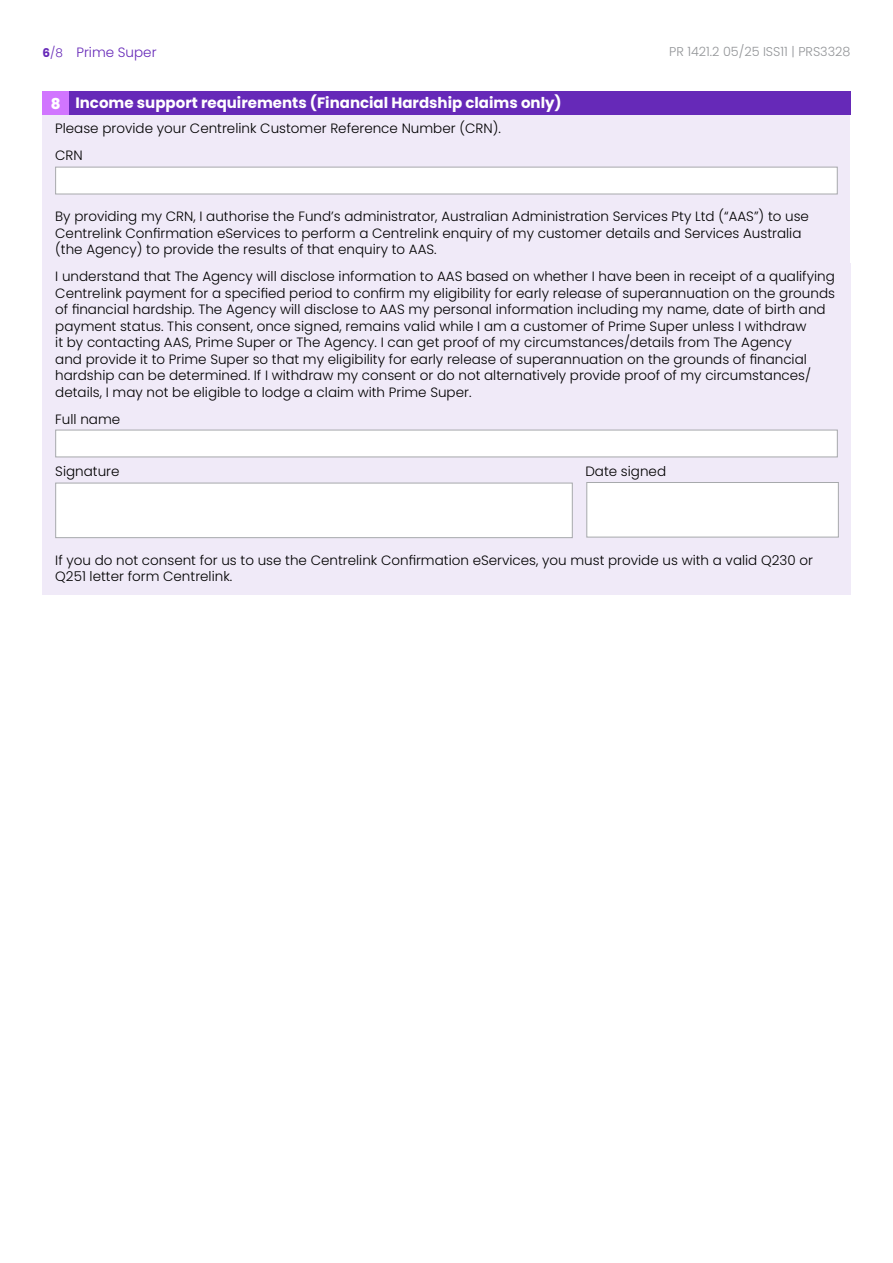
<style>
.page{position:relative;width:893px;height:1263px;background:#fff}
.page>*{position:absolute;margin:0;border:0;box-sizing:border-box;transform-origin:0 0}
.t1{font:700 15px "Poppins";color:#fff}
.t2{font:300 13.5px/16.5px "Poppins";color:#000}
.t3{font:300 13.5px "Poppins";color:#6629b8}
.t4{font:300 12.75px "Poppins";color:#939598}
.s1{font-weight:700;font-size:12px}
.s2{font-size:12px}
.s3{font-weight:800}
</style>
<div class="page">
<div style="left:43px;top:115px;width:807px;height:480px;background:#f0eaf8"></div>
<div style="left:43px;top:92px;width:26px;height:23px;background:#d175ff"></div>
<div style="left:69px;top:92px;width:781px;height:23px;background:#6629b8"></div>
<div style="left:55px;top:167px;width:783px;height:27px;background:#fff;border:1px solid #a7a9ac"></div>
<div style="left:55px;top:483px;width:518px;height:55px;background:#fff;border:1px solid #a7a9ac"></div>
<div style="left:55px;top:430px;width:783px;height:27px;background:#fff;border:1px solid #a7a9ac"></div>
<div style="left:586px;top:482px;width:253px;height:55px;background:#fff;border:1px solid #a7a9ac"></div>
<p class="t3" style="left:43px;top:44px;width:116px"><span class="s1">6</span><span class="s2">/8</span> Prime Super</p>
<p class="t4" style="left:669px;top:44px;width:183px">PR 1421.2 05/25 ISS11 | PRS3328</p>
<p class="t1" style="left:51px;top:94px;width:512px"><span class="s3">8</span> Income support requirements (Financial Hardship claims only)</p>
<p class="t2" style="left:55px;top:147px;width:29px">CRN</p>
<p class="t2" style="left:55px;top:120px;width:447px">Please provide your Centrelink Customer Reference Number (CRN).</p>
<p class="t2" style="left:55px;top:208px;width:755px">By providing my CRN, I authorise the Fund’s administrator, Australian Administration Services Pty Ltd (“AAS”) to use<br>Centrelink Confirmation eServices to perform a Centrelink enquiry of my customer details and Services Australia (the Agency) to provide the results of that enquiry to AAS.</p>
<p class="t2" style="left:55px;top:268px;width:781px">I understand that The Agency will disclose information to AAS based on whether I have been in receipt of a qualifying Centrelink payment for a specified period to confirm my eligibility for early release of superannuation on the grounds of financial hardship. The Agency will disclose to AAS my personal information including my name, date of birth and payment status. This consent, once signed, remains valid while I am a customer of Prime Super unless I withdraw<br>it by contacting AAS, Prime Super or The Agency. I can get proof of my circumstances/details from The Agency<br>and provide it to Prime Super so that my eligibility for early release of superannuation on the grounds of financial hardship can be determined. If I withdraw my consent or do not alternatively provide proof of my circumstances/ details, I may not be eligible to lodge a claim with Prime Super.</p>
<p class="t2" style="left:55px;top:411px;width:66px">Full name</p>
<p class="t2" style="left:55px;top:463px;width:66px">Signature</p>
<p class="t2" style="left:585px;top:463px;width:82px">Date signed</p>
<p class="t2" style="left:55px;top:552px;width:759px">If you do not consent for us to use the Centrelink Confirmation eServices, you must provide us with a valid Q230 or<br>Q251 letter form Centrelink.</p>
</div>
